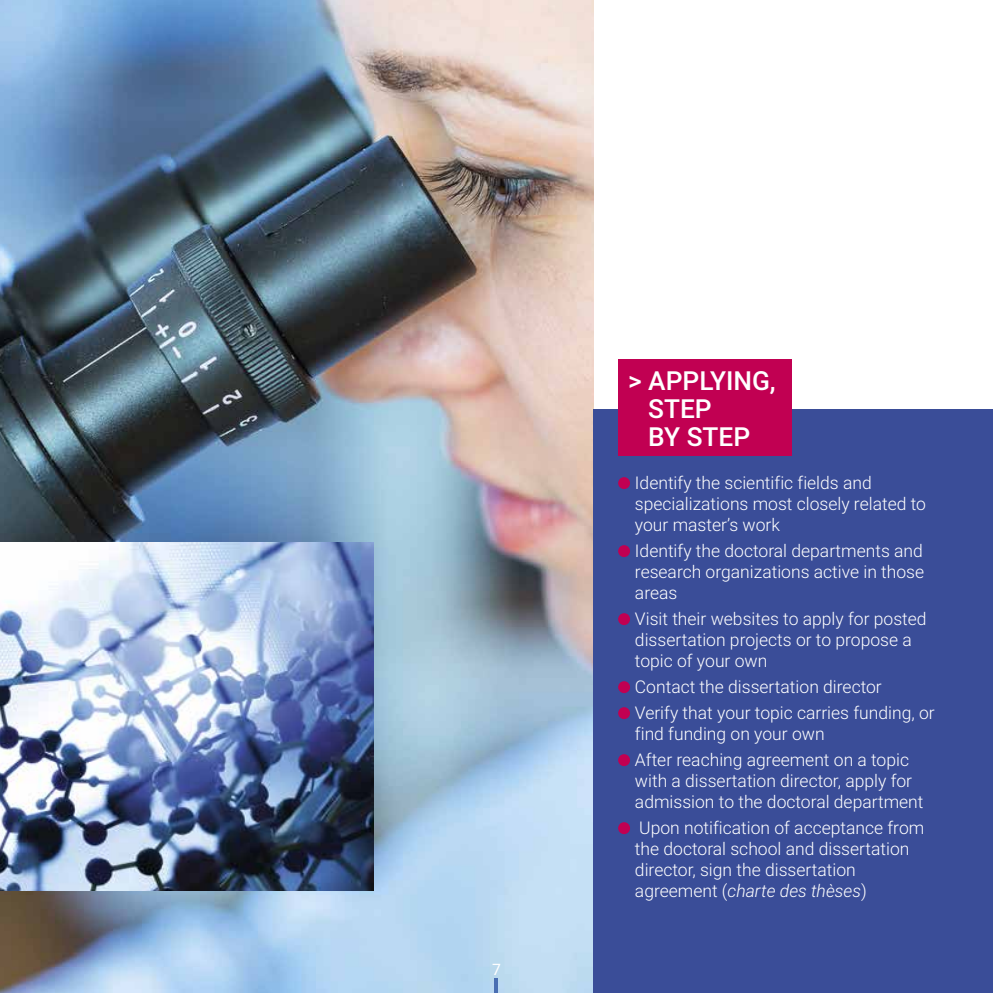
<style>
.page{position:relative;width:993px;height:993px;background:#fff}
.page>*{position:absolute;margin:0;border:0;box-sizing:border-box;transform-origin:0 0}
.t1{font:500 26.25px/28px "Roboto";color:#fff}
.t2{font:300 17.5px/21px "Roboto";color:#fff}
.t3{font:15.75px "Roboto";color:#fff}
.s1{font-style:italic}
</style>
<div class="page">
<img style="left:0;top:0;width:593px;height:992px">
<hr style="left:494px;top:977px;width:4px;height:15px;background:#4a6eb2">
<div style="left:593px;top:409px;width:399px;height:583px;background:#3a4d98"></div>
<div style="left:618px;top:359px;width:173px;height:97px;background:#c10052"></div>
<div style="left:618px;top:477px;width:12px;height:12px;background:#c10052;border-radius:50%"></div>
<div style="left:618px;top:545px;width:12px;height:12px;background:#c10052;border-radius:50%"></div>
<div style="left:618px;top:613px;width:12px;height:12px;background:#c10052;border-radius:50%"></div>
<div style="left:618px;top:681px;width:12px;height:12px;background:#c10052;border-radius:50%"></div>
<div style="left:618px;top:707px;width:12px;height:11px;background:#c10052;border-radius:50%"></div>
<div style="left:618px;top:754px;width:12px;height:11px;background:#c10052;border-radius:50%"></div>
<div style="left:618px;top:821px;width:12px;height:12px;background:#c10052;border-radius:50%"></div>
<img style="left:0;top:542px;width:373px;height:348px">
<p class="t3" style="left:492px;top:957px;width:10px">7</p>
<h1 class="t1" style="left:648px;top:365px;width:129px;text-indent:-20px">&gt; APPLYING,<br>STEP<br>BY STEP</h1>
<p class="t2" style="left:634px;top:471px;width:292px">Identify the scientific fields and specializations most closely related to your master’s work</p>
<p class="t2" style="left:634px;top:539px;width:290px;text-align:justify">Identify the doctoral departments and research organizations active in those areas</p>
<p class="t2" style="left:634px;top:607px;width:293px">Visit their websites to apply for posted dissertation projects or to propose a topic of your own</p>
<p class="t2" style="left:634px;top:673px;width:301px;line-height:25.9px">Contact the dissertation director<br>Verify that your topic carries funding, or</p>
<p class="t2" style="left:634px;top:720px;width:275px;line-height:25.9px">find funding on your own<br>After reaching agreement on a topic</p>
<p class="t2" style="left:634px;top:769px;width:290px">with a dissertation director, apply for admission to the doctoral department</p>
<p class="t2" style="left:634px;top:816px;width:291px">Upon notification of acceptance from the doctoral school and dissertation director, sign the dissertation agreement (<span class="s1">charte des thèses</span>)</p>
</div>
